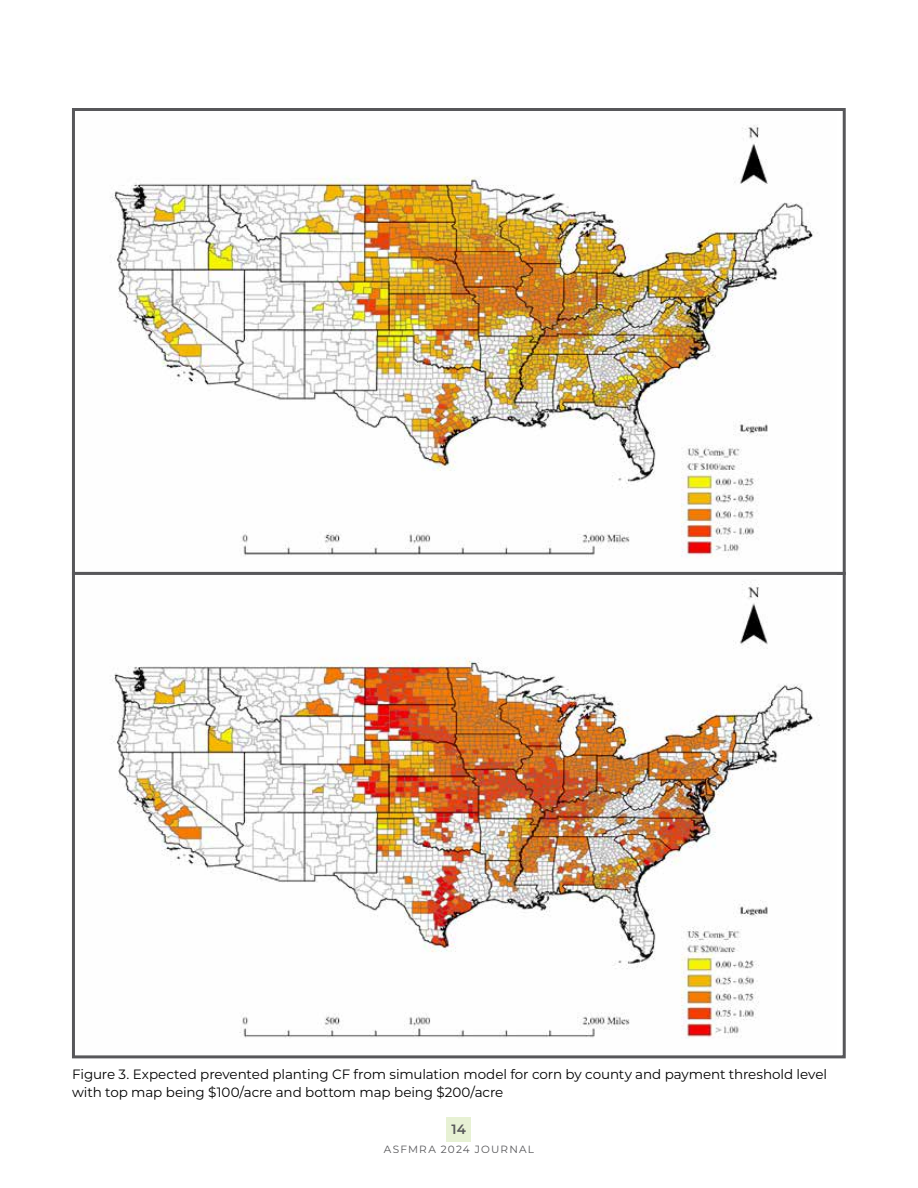
<style>
.page{position:relative;width:918px;height:1188px;background:#fff}
.page>*{position:absolute;margin:0;border:0;box-sizing:border-box;transform-origin:0 0}
.t1{font:13.5px/18px "Montserrat";letter-spacing:-.005em;color:#000}
.t2{font:600 13.5px "Montserrat";color:#57575a}
.t3{font:10.5px "Montserrat";letter-spacing:.115em;color:#57575a}
</style>
<div class="page">
<div style="left:447px;top:1117px;width:24px;height:24px;background:#e7f1d4"></div>
<img style="left:110px;top:124px;width:710px;height:915px">
<div style="left:72px;top:108px;width:774px;height:467px;border:3px solid #57575a"></div>
<div style="left:72px;top:572px;width:774px;height:486px;border:3px solid #57575a"></div>
<p class="t1" style="left:72px;top:1065px;width:757px">Figure 3. Expected prevented planting CF from simulation model for corn by county and payment threshold level with top map being $100/acre and bottom map being $200/acre</p>
<p class="t2" style="left:452px;top:1120px;width:16px">14</p>
<p class="t3" style="left:384px;top:1143px;width:152px">ASFMRA 2024 JOURNAL</p>
</div>
